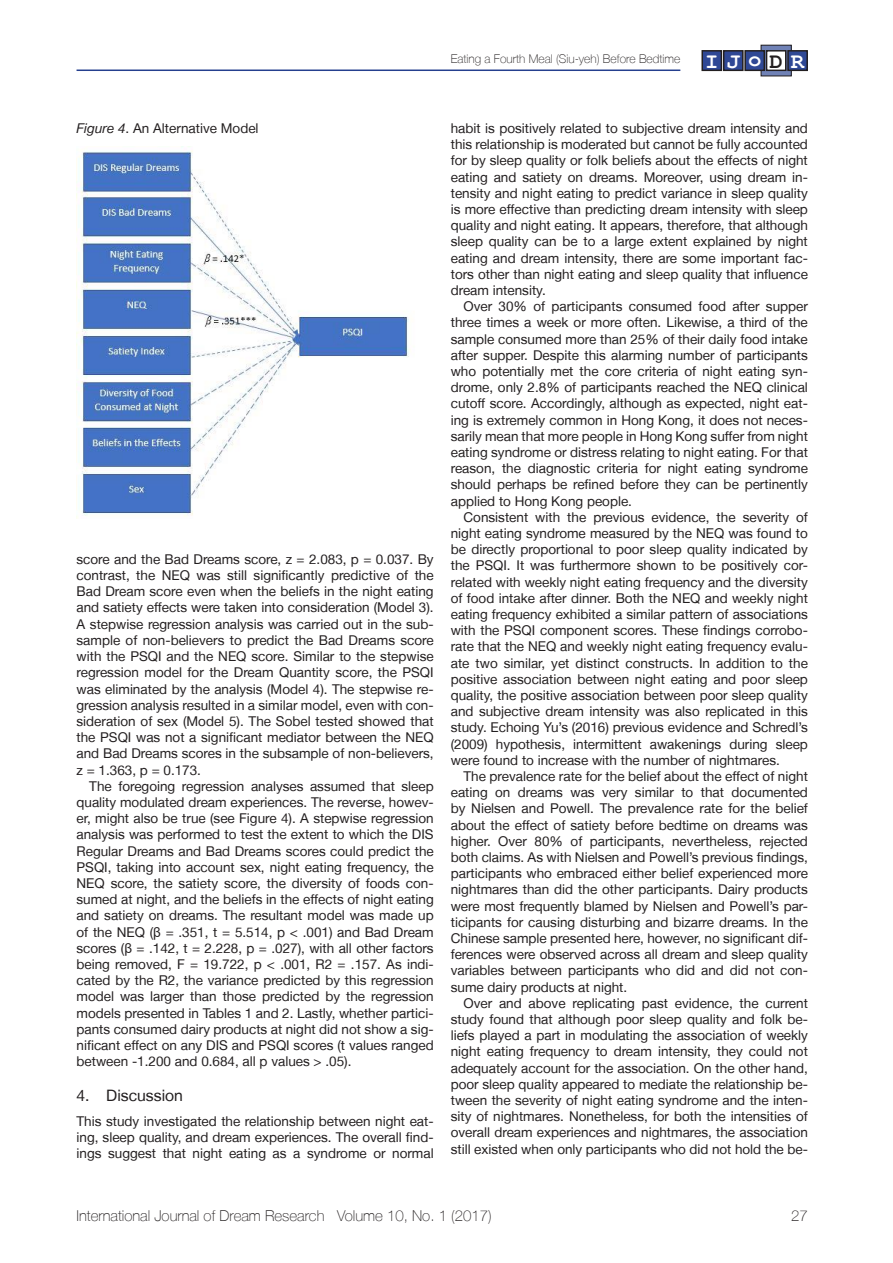
<style>
.page{position:relative;width:893px;height:1263px;background:#fff}
.page>*{position:absolute;margin:0;border:0;box-sizing:border-box;transform-origin:0 0}
.t1{font:15.75px "Helvetica Neue LT";color:#231f20}
.t2{font:100 15px "Helvetica Neue LT";color:#231f20}
.Standard_mit_Einzug{font:13.5px/16.2px "Helvetica Neue LT";color:#231f20;text-align:justify}
.Standard_ohne_Einzug{font:13.5px/16.2px "Helvetica Neue LT";color:#231f20;text-align:justify}
.t3{font:100 12px "Helvetica Neue LT";color:#231f20}
.s1{font-family:"Courier New";font-weight:700;font-size:22.2px;color:#fff}
.s2{font-family:"Courier New";font-weight:700;font-size:22.2px}
.s3{font-style:italic}
.s4{font-family:"Arial"}
</style>
<div class="page">
<hr style="left:77px;top:70px;width:603px;height:1px;background:#253f8e">
<svg style="left:763px;top:47px;width:27px;height:27px"></svg>
<div style="left:761px;top:45px;width:31px;height:31px;border:1px solid #231f20"></div>
<div style="left:767px;top:51px;width:19px;height:19px;background:#fff"></div>
<div style="left:766px;top:50px;width:20px;height:21px;border:1px solid #231f20"></div>
<div style="left:702px;top:51px;width:19px;height:19px;background:#2f4895"></div>
<div style="left:701px;top:50px;width:21px;height:21px;border:1px solid #231f20"></div>
<div style="left:724px;top:51px;width:19px;height:19px;background:#2f4895"></div>
<div style="left:723px;top:50px;width:21px;height:21px;border:1px solid #231f20"></div>
<div style="left:745px;top:51px;width:19px;height:19px;background:#2f4895"></div>
<div style="left:744px;top:50px;width:21px;height:21px;border:1px solid #231f20"></div>
<div style="left:788px;top:51px;width:19px;height:19px;background:#2f4895"></div>
<div style="left:787px;top:50px;width:21px;height:21px;border:1px solid #231f20"></div>
<img style="left:77px;top:146px;width:333px;height:372px">
<p class="t3" style="left:451px;top:51px;width:355px">Eating a Fourth Meal (Siu-yeh) Before Bedtime <span class="s1">I J o</span> <span class="s2">D</span> <span class="s1">R</span></p>
<p class="Standard_ohne_Einzug" style="left:77px;top:120px;width:184px"><span class="s3">Figure 4</span>. An Alternative Model</p>
<p class="Standard_mit_Einzug" style="left:77px;top:551px;width:359px">score and the Bad Dreams score, z = 2.083, p = 0.037. By contrast, the NEQ was still significantly predictive of the Bad Dream score even when the beliefs in the night eating and satiety effects were taken into consideration (Model 3).<br>A stepwise regression analysis was carried out in the sub&shy;sample of non-believers to predict the Bad Dreams score with the PSQI and the NEQ score. Similar to the stepwise regression model for the Dream Quantity score, the PSQI was eliminated by the analysis (Model 4). The stepwise re&shy;gression analysis resulted in a similar model, even with con&shy;sideration of sex (Model 5). The Sobel tested showed that the PSQI was not a significant mediator between the NEQ and Bad Dreams scores in the subsample of non-believers, z = 1.363, p = 0.173.</p>
<p class="Standard_mit_Einzug" style="left:77px;top:778px;width:359px;text-indent:13px">The foregoing regression analyses assumed that sleep quality modulated dream experiences. The reverse, howev&shy;er, might also be true (see Figure 4). A stepwise regression analysis was performed to test the extent to which the DIS Regular Dreams and Bad Dreams scores could predict the PSQI, taking into account sex, night eating frequency, the NEQ score, the satiety score, the diversity of foods con&shy;sumed at night, and the beliefs in the effects of night eating and satiety on dreams. The resultant model was made up of the NEQ (<span class="s4">β</span> = .351, t = 5.514, p &lt; .001) and Bad Dream scores (<span class="s4">β</span> = .142, t = 2.228, p = .027), with all other factors being removed, F = 19.722, p &lt; .001, R2 = .157. As indi&shy;cated by the R2, the variance predicted by this regression model was larger than those predicted by the regression models presented in Tables 1 and 2. Lastly, whether partici&shy;pants consumed dairy products at night did not show a sig&shy;nificant effect on any DIS and PSQI scores (t values ranged between -1.200 and 0.684, all p values &gt; .05).</p>
<p class="t1" style="left:77px;top:1086px;width:108px">4. Discussion</p>
<p class="Standard_ohne_Einzug" style="left:77px;top:1113px;width:359px">This study investigated the relationship between night eat&shy;ing, sleep quality, and dream experiences. The overall find&shy;ings suggest that night eating as a syndrome or normal</p>
<p class="Standard_ohne_Einzug" style="left:451px;top:120px;width:359px">habit is positively related to subjective dream intensity and this relationship is moderated but cannot be fully accounted for by sleep quality or folk beliefs about the effects of night eating and satiety on dreams. Moreover, using dream in&shy;tensity and night eating to predict variance in sleep quality is more effective than predicting dream intensity with sleep quality and night eating. It appears, therefore, that although sleep quality can be to a large extent explained by night eating and dream intensity, there are some important fac&shy;tors other than night eating and sleep quality that influence dream intensity.</p>
<p class="Standard_mit_Einzug" style="left:451px;top:298px;width:359px;text-indent:13px">Over 30% of participants consumed food after supper three times a week or more often. Likewise, a third of the sample consumed more than 25% of their daily food intake after supper. Despite this alarming number of participants who potentially met the core criteria of night eating syn&shy;drome, only 2.8% of participants reached the NEQ clinical cutoff score. Accordingly, although as expected, night eat&shy;ing is extremely common in Hong Kong, it does not neces&shy;sarily mean that more people in Hong Kong suffer from night eating syndrome or distress relating to night eating. For that reason, the diagnostic criteria for night eating syndrome should perhaps be refined before they can be pertinently applied to Hong Kong people.</p>
<p class="Standard_mit_Einzug" style="left:451px;top:509px;width:359px;text-indent:13px">Consistent with the previous evidence, the severity of night eating syndrome measured by the NEQ was found to be directly proportional to poor sleep quality indicated by the PSQI. It was furthermore shown to be positively cor&shy;related with weekly night eating frequency and the diversity of food intake after dinner. Both the NEQ and weekly night eating frequency exhibited a similar pattern of associations with the PSQI component scores. These findings corrobo&shy;rate that the NEQ and weekly night eating frequency evalu&shy;ate two similar, yet distinct constructs. In addition to the positive association between night eating and poor sleep quality, the positive association between poor sleep quality and subjective dream intensity was also replicated in this study. Echoing Yu’s (2016) previous evidence and Schredl’s (2009) hypothesis, intermittent awakenings during sleep were found to increase with the number of nightmares.</p>
<p class="Standard_mit_Einzug" style="left:451px;top:768px;width:359px;text-indent:13px">The prevalence rate for the belief about the effect of night eating on dreams was very similar to that documented by Nielsen and Powell. The prevalence rate for the belief about the effect of satiety before bedtime on dreams was higher. Over 80% of participants, nevertheless, rejected both claims. As with Nielsen and Powell’s previous findings, participants who embraced either belief experienced more nightmares than did the other participants. Dairy products were most frequently blamed by Nielsen and Powell’s par&shy;ticipants for causing disturbing and bizarre dreams. In the Chinese sample presented here, however, no significant dif&shy;ferences were observed across all dream and sleep quality variables between participants who did and did not con&shy;sume dairy products at night.</p>
<p class="Standard_mit_Einzug" style="left:451px;top:995px;width:359px;text-indent:13px">Over and above replicating past evidence, the current study found that although poor sleep quality and folk be&shy;liefs played a part in modulating the association of weekly night eating frequency to dream intensity, they could not adequately account for the association. On the other hand, poor sleep quality appeared to mediate the relationship be&shy;tween the severity of night eating syndrome and the inten&shy;sity of nightmares. Nonetheless, for both the intensities of overall dream experiences and nightmares, the association still existed when only participants who did not hold the be-</p>
<p class="t2" style="left:77px;top:1207px;width:417px">International Journal of Dream Research Volume 10, No. 1 (2017)</p>
<p class="t2" style="left:791px;top:1207px;width:18px">27</p>
</div>
